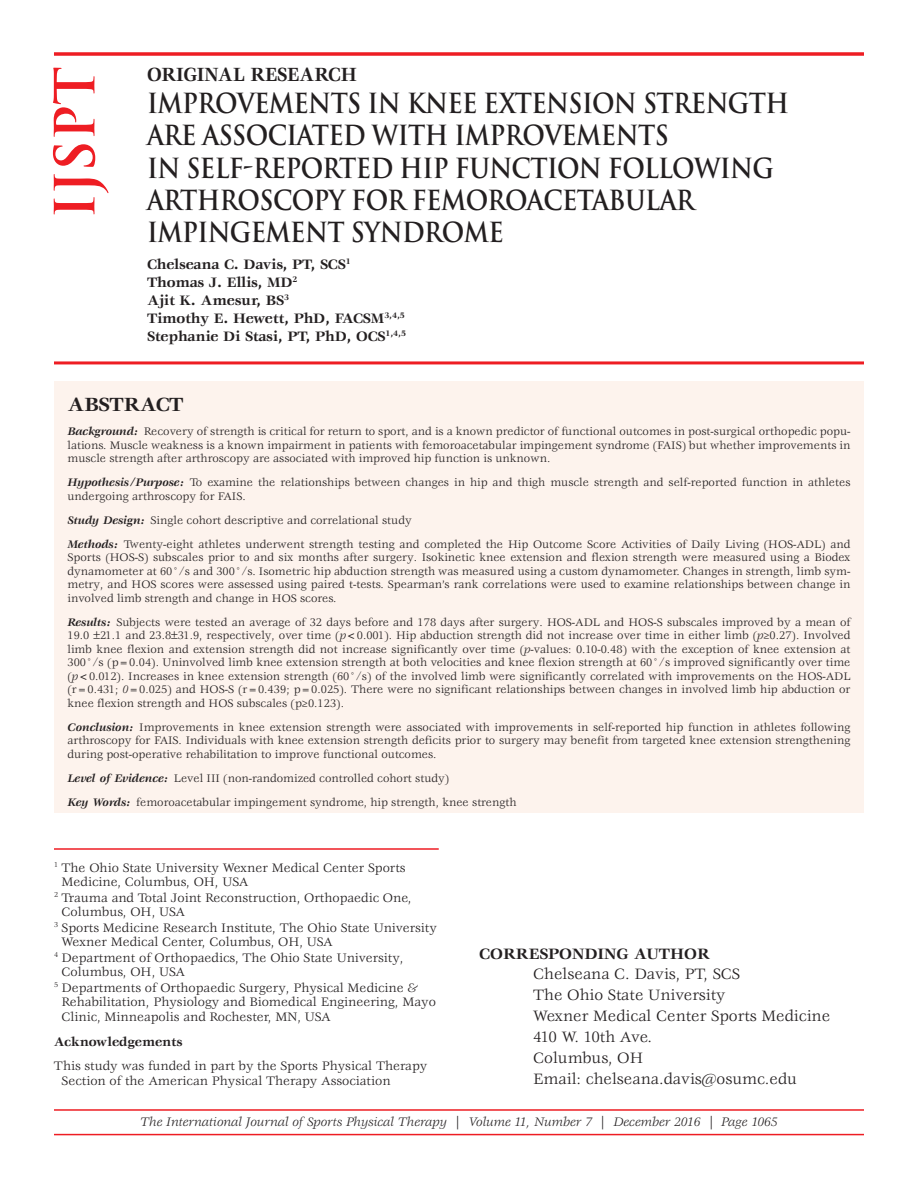
<style>
.page{position:relative;width:918px;height:1188px;background:#fff}
.page>*{position:absolute;margin:0;border:0;box-sizing:border-box;transform-origin:0 0}
.t1{font:700 54px "Trajan Pro";color:#ee1d23}
.t2{font:700 27px/32.2px "Trajan Pro";letter-spacing:-.025em;color:#231f20;scale:.9 1}
.t3{font:700 21px "Veljovic Std";letter-spacing:-.01em;color:#231f20;scale:.9 1}
.t4{font:700 21px "Veljovic Std";letter-spacing:-.01em;color:#231f20}
.t5{font:16.5px/21px "Veljovic Std";color:#231f20}
.t6{font:700 16.5px "Veljovic Std";color:#231f20}
.t7{font:700 15px/18px "Veljovic Std";letter-spacing:-.01em;color:#231f20}
.t8{font:13.5px/15px "Veljovic Std";color:#231f20}
.t9{font:italic 13.5px "Veljovic Std";color:#231f20}
.t10{font:700 13.5px "Veljovic Std";color:#231f20}
.t11{font:12px/13.5px "Veljovic Std";color:#231f20;text-align:justify}
.s1{font-weight:700;font-style:italic}
.s2{font-style:italic}
</style>
<div class="page">
<hr style="left:54px;top:1109px;width:810px;height:2px;background:#ee1d23">
<hr style="left:54px;top:1134px;width:810px;height:1px;background:#ee1d23">
<div style="left:54px;top:381px;width:810px;height:432px;background:#fdf3ed"></div>
<svg style="left:54px;top:52px;width:810px;height:4px;background:#ef383e"></svg>
<hr style="left:54px;top:848px;width:385px;height:2px;background:#ee1d23">
<hr style="left:54px;top:361px;width:810px;height:3px;background:#ee1d23">
<h1 class="t1" style="left:44px;top:219px;width:154px;rotate:-90deg">IJSPT</h1>
<h3 class="t3" style="left:147px;top:66px;width:235px">ORIGINAL RESEARCH</h3>
<h2 class="t2" style="left:147px;top:88px;width:715px">IMPROVEMENTS IN KNEE EXTENSION STRENGTH ARE ASSOCIATED WITH IMPROVEMENTS<br>IN SELF-REPORTED HIP FUNCTION FOLLOWING ARTHROSCOPY FOR FEMOROACETABULAR IMPINGEMENT SYNDROME</h2>
<p class="t7" style="left:147px;top:256px;width:261px">Chelseana C. Davis, PT, SCS<sup>1<br></sup>Thomas J. Ellis, MD<sup>2<br></sup>Ajit K. Amesur, BS<sup>3<br></sup>Timothy E. Hewett, PhD, FACSM<sup>3,4,5<br></sup>Stephanie Di Stasi, PT, PhD, OCS<sup>1,4,5</sup></p>
<h3 class="t4" style="left:68px;top:396px;width:118px">ABSTRACT</h3>
<p class="t11" style="left:67px;top:426px;width:785px"><span class="s1">Background:</span> Recovery of strength is critical for return to sport, and is a known predictor of functional outcomes in post-surgical orthopedic popu&shy;lations. Muscle weakness is a known impairment in patients with femoroacetabular impingement syndrome (FAIS) but whether improvements in muscle strength after arthroscopy are associated with improved hip function is unknown.</p>
<p class="t11" style="left:67px;top:477px;width:784px"><span class="s1">Hypothesis/Purpose:</span> To examine the relationships between changes in hip and thigh muscle strength and self-reported function in athletes undergoing arthroscopy for FAIS.</p>
<p class="t11" style="left:67px;top:509px;width:785px;line-height:24px"><span class="s1">Study Design:</span> Single cohort descriptive and correlational study<br><span class="s1">Methods:</span> Twenty-eight athletes underwent strength testing and completed the Hip Outcome Score Activities of Daily Living (HOS-ADL) and</p>
<p class="t11" style="left:67px;top:552px;width:785px">Sports (HOS-S) subscales prior to and six months after surgery. Isokinetic knee extension and flexion strength were measured using a Biodex dynamometer at 60°/s and 300°/s. Isometric hip abduction strength was measured using a custom dynamometer. Changes in strength, limb sym&shy;metry, and HOS scores were assessed using paired t-tests. Spearman’s rank correlations were used to examine relationships between change in involved limb strength and change in HOS scores.</p>
<p class="t11" style="left:67px;top:616px;width:785px"><span class="s1">Results:</span> Subjects were tested an average of 32 days before and 178 days after surgery. HOS-ADL and HOS-S subscales improved by a mean of 19.0 21.1 and 23.8 31.9, respectively, over time (<span class="s2">p</span>&lt;0.001). Hip abduction strength did not increase over time in either limb (<span class="s2">p</span>≥0.27). Involved limb knee flexion and extension strength did not increase significantly over time (<span class="s2">p</span>-values: 0.10-0.48) with the exception of knee extension at 300°/s (p=0.04). Uninvolved limb knee extension strength at both velocities and knee flexion strength at 60°/s improved significantly over time (<span class="s2">p</span>&lt;0.012). Increases in knee extension strength (60°/s) of the involved limb were significantly correlated with improvements on the HOS-ADL (r=0.431; <span class="s2">0</span>=0.025) and HOS-S (r=0.439; p=0.025). There were no significant relationships between changes in involved limb hip abduction or knee flexion strength and HOS subscales (p≥0.123).</p>
<p class="t11" style="left:68px;top:721px;width:785px"><span class="s1">Conclusion:</span> Improvements in knee extension strength were associated with improvements in self-reported hip function in athletes following arthroscopy for FAIS. Individuals with knee extension strength deficits prior to surgery may benefit from targeted knee extension strengthening during post-operative rehabilitation to improve functional outcomes.</p>
<p class="t11" style="left:68px;top:767px;width:451px;line-height:24px"><span class="s1">Level of Evidence:</span> Level III (non-randomized controlled cohort study)<br><span class="s1">Key Words:</span> femoroacetabular impingement syndrome, hip strength, knee strength</p>
<p class="t8" style="left:54px;top:861px;width:353px"><sup>1</sup> The Ohio State University Wexner Medical Center Sports</p>
<p class="t8" style="left:62px;top:876px;width:188px">Medicine, Columbus, OH, USA</p>
<p class="t8" style="left:54px;top:891px;width:359px"><sup>2</sup> Trauma and Total Joint Reconstruction, Orthopaedic One,</p>
<p class="t8" style="left:62px;top:906px;width:125px">Columbus, OH, USA</p>
<p class="t8" style="left:54px;top:921px;width:384px"><sup>3</sup> Sports Medicine Research Institute, The Ohio State University</p>
<p class="t8" style="left:62px;top:936px;width:273px">Wexner Medical Center, Columbus, OH, USA</p>
<p class="t8" style="left:54px;top:951px;width:351px"><sup>4</sup> Department of Orthopaedics, The Ohio State University,</p>
<p class="t8" style="left:62px;top:966px;width:125px">Columbus, OH, USA</p>
<p class="t8" style="left:54px;top:981px;width:366px"><sup>5</sup> Departments of Orthopaedic Surgery, Physical Medicine &amp;</p>
<p class="t8" style="left:62px;top:996px;width:376px">Rehabilitation, Physiology and Biomedical Engineering, Mayo</p>
<p class="t8" style="left:62px;top:1011px;width:271px">Clinic, Minneapolis and Rochester, MN, USA</p>
<p class="t10" style="left:54px;top:1036px;width:130px">Acknowledgements</p>
<p class="t8" style="left:62px;top:1059px;width:367px;text-indent:-8px">This study was funded in part by the Sports Physical Therapy<br>Section of the American Physical Therapy Association</p>
<h3 class="t6" style="left:479px;top:947px;width:232px">CORRESPONDING AUTHOR</h3>
<h3 class="t5" style="left:533px;top:965px;width:299px">Chelseana C. Davis, PT, SCS<br>The Ohio State University<br>Wexner Medical Center Sports Medicine<br>410 W. 10th Ave.<br>Columbus, OH<br>Email: chelseana.davis@osumc.edu</h3>
<p class="t9" style="left:140px;top:1117px;width:639px">The International Journal of Sports Physical Therapy | Volume 11, Number 7 | December 2016 | Page 1065</p>
</div>
